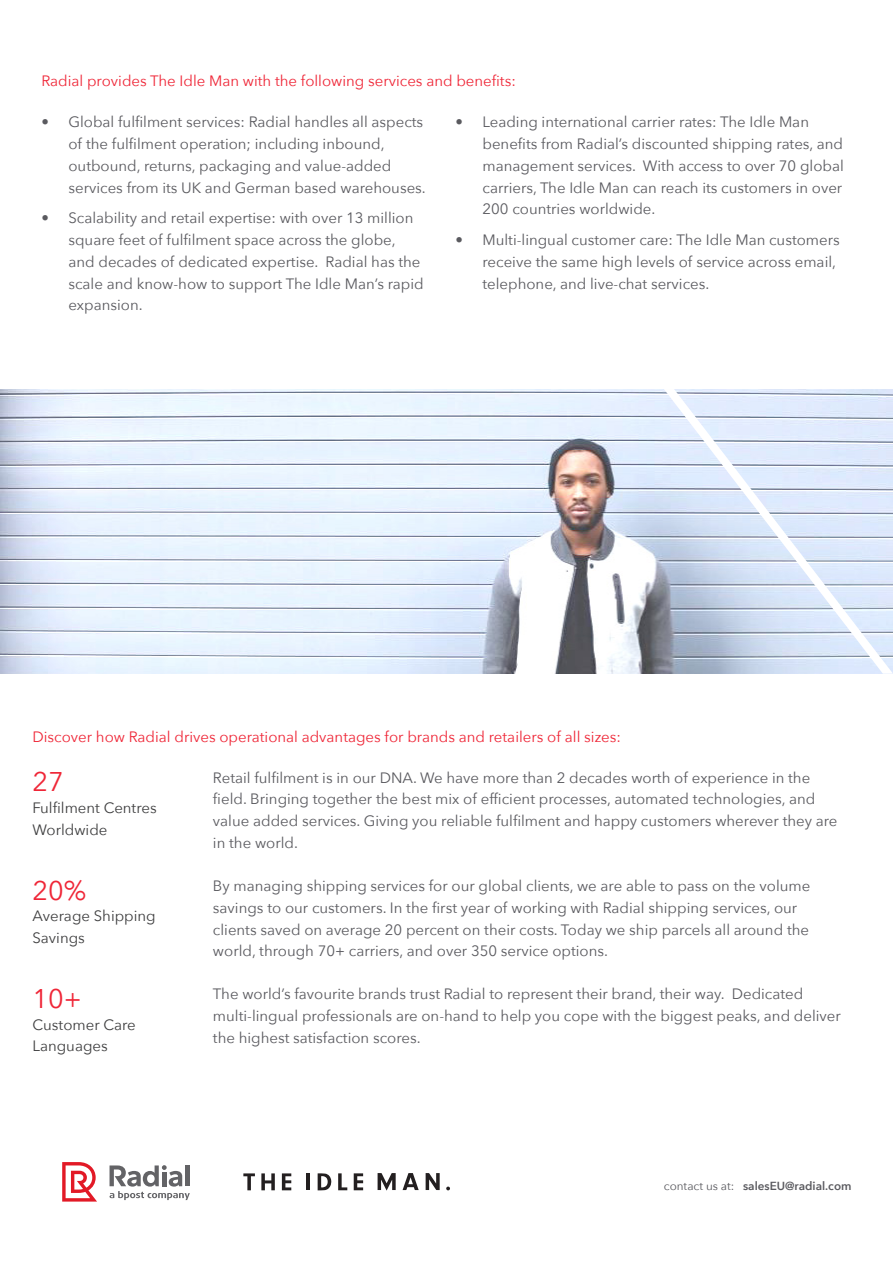
<style>
.page{position:relative;width:893px;height:1263px;background:#fff}
.page>*{position:absolute;margin:0;border:0;box-sizing:border-box;transform-origin:0 0}
.Body{font:27px "Avenir Next";color:#ef2637}
.Body-2{font:15px/21.8px "Avenir Next";color:#5a5a5f}
.Body-3{font:15px "Avenir Next";color:#ef2637}
.Body-4{font:15px/21.8px "Avenir Next";color:#3e3e3f}
.t1{font:600 11.7px "Avenir Next";color:#5a5a5f}
.s1{font-weight:400}
</style>
<div class="page">
<svg style="left:62px;top:1162px;width:35px;height:39px"></svg>
<svg style="left:110px;top:1165px;width:80px;height:35px"></svg>
<svg style="left:261px;top:1173px;width:14px;height:17px"></svg>
<svg style="left:282px;top:1173px;width:9px;height:17px"></svg>
<svg style="left:243px;top:1173px;width:12px;height:17px"></svg>
<svg style="left:318px;top:1173px;width:13px;height:17px"></svg>
<svg style="left:354px;top:1173px;width:9px;height:17px"></svg>
<svg style="left:338px;top:1173px;width:9px;height:17px"></svg>
<hr style="left:307px;top:1173px;width:3px;height:17px;background:#231f20">
<svg style="left:378px;top:1173px;width:18px;height:17px"></svg>
<svg style="left:426px;top:1173px;width:14px;height:17px"></svg>
<svg style="left:403px;top:1173px;width:16px;height:17px"></svg>
<svg style="left:446px;top:1186px;width:4px;height:4px"></svg>
<img style="left:0;top:389px;width:664px;height:285px">
<svg style="left:664px;top:389px;width:229px;height:285px;fill:#dce8fb"></svg>
<p class="Body-3" style="left:41px;top:68px;width:476px">Radial provides The Idle Man with the following services and benefits:</p>
<p class="Body-2" style="left:68px;top:111px;width:359px;text-indent:-27px">• Global fulfilment services: Radial handles all aspects of the fulfilment operation; including inbound, outbound, returns, packaging and value-added services from its UK and German based warehouses.</p>
<p class="Body-2" style="left:68px;top:207px;width:357px;text-indent:-27px">• Scalability and retail expertise: with over 13 million square feet of fulfilment space across the globe, and decades of dedicated expertise. Radial has the scale and know-how to support The Idle Man’s rapid expansion.</p>
<p class="Body-2" style="left:482px;top:111px;width:363px;text-indent:-27px">• Leading international carrier rates: The Idle Man benefits from Radial’s discounted shipping rates, and management services. With access to over 70 global carriers, The Idle Man can reach its customers in over 200 countries worldwide.</p>
<p class="Body-2" style="left:482px;top:228px;width:359px;text-indent:-27px">• Multi-lingual customer care: The Idle Man customers receive the same high levels of service across email, telephone, and live-chat services.</p>
<p class="Body-3" style="left:32px;top:724px;width:590px">Discover how Radial drives operational advantages for brands and retailers of all sizes:</p>
<p class="Body" style="left:32px;top:759px;width:33px">27</p>
<p class="Body-4" style="left:32px;top:796px;width:126px">Fulfilment Centres<br>Worldwide</p>
<p class="Body" style="left:32px;top:867px;width:55px">20%</p>
<p class="Body-4" style="left:32px;top:904px;width:125px">Average Shipping<br>Savings</p>
<p class="Body" style="left:32px;top:976px;width:51px">10+</p>
<p class="Body-4" style="left:32px;top:1013px;width:105px">Customer Care<br>Languages</p>
<p class="Body-2" style="left:213px;top:766px;width:626px">Retail fulfilment is in our DNA. We have more than 2 decades worth of experience in the field. Bringing together the best mix of efficient processes, automated technologies, and value added services. Giving you reliable fulfilment and happy customers wherever they are in the world.</p>
<p class="Body-2" style="left:213px;top:874px;width:599px">By managing shipping services for our global clients, we are able to pass on the volume savings to our customers. In the first year of working with Radial shipping services, our clients saved on average 20 percent on their costs. Today we ship parcels all around the world, through 70+ carriers, and over 350 service options.</p>
<p class="Body-2" style="left:213px;top:983px;width:629px">The world’s favourite brands trust Radial to represent their brand, their way. Dedicated multi-lingual professionals are on-hand to help you cope with the biggest peaks, and deliver the highest satisfaction scores.</p>
<p class="t1" style="left:664px;top:1176px;width:189px"><span class="s1">contact us at:</span> salesEU@radial.com</p>
</div>
